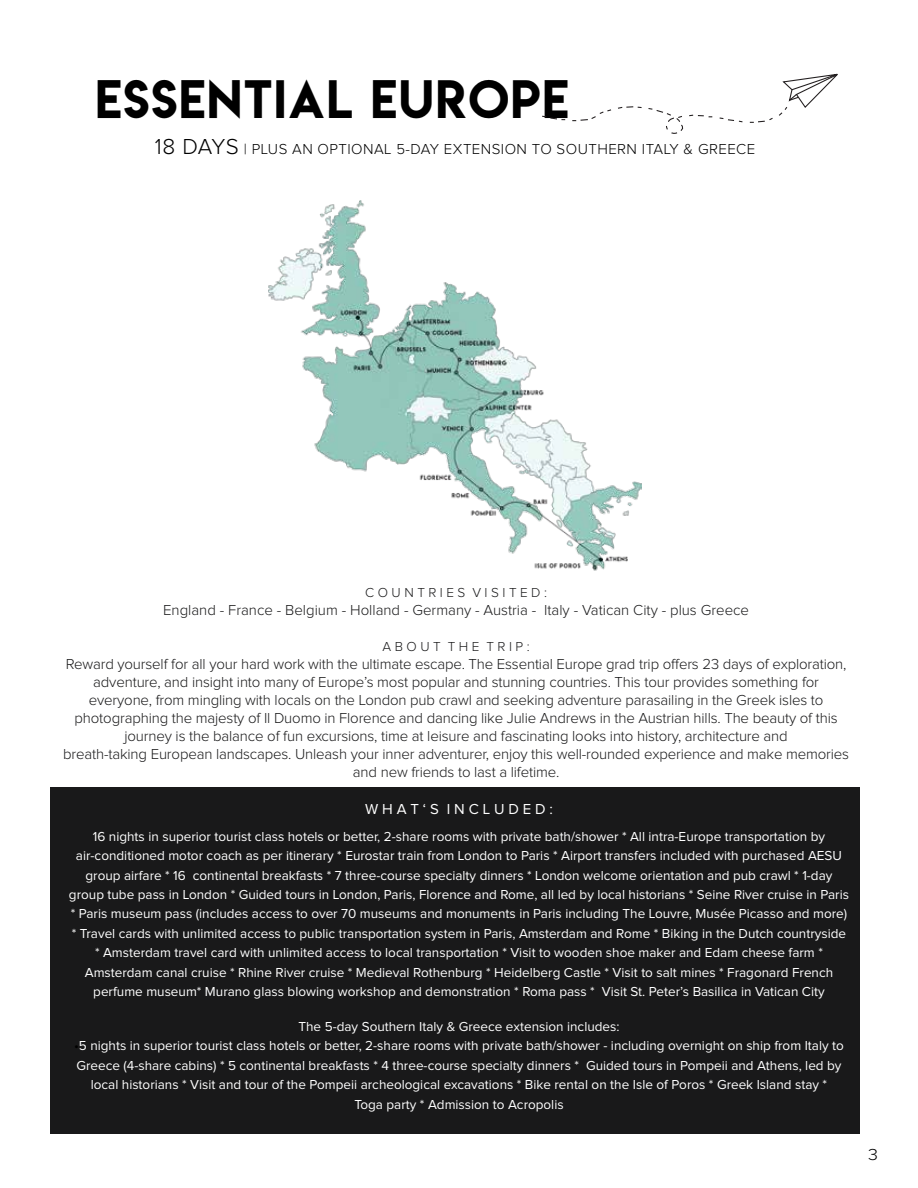
<style>
.page{position:relative;width:918px;height:1188px;background:#fff}
.page>*{position:absolute;margin:0;border:0;box-sizing:border-box;transform-origin:0 0}
.t1{font:48px "Lemon Milk";letter-spacing:.04em;color:#000}
.t2{font:300 16.5px "Proxima Nova";color:#000;scale:1.1 1}
.t3{font:300 15px/18px "Proxima Nova";letter-spacing:-.01em;color:#19191a;text-align:center}
.t4{font:300 15px "Proxima Nova";letter-spacing:.03em;color:#000}
.t5{font:15px "Proxima Nova";color:#fff}
.t6{font:13.5px/19.5px "Proxima Nova";color:#fff;text-align:center}
.t7{font:300 13.5px "Proxima Nova";color:#19191a}
.s1{font-size:22.5px}
.s2{color:#000}
</style>
<div class="page">
<div style="left:50px;top:787px;width:810px;height:347px;background:#19191a"></div>
<img style="left:269px;top:200px;width:372px;height:371px">
<svg style="left:750px;top:73px;width:88px;height:50px"></svg>
<svg style="left:719px;top:117px;width:24px;height:6px"></svg>
<svg style="left:572px;top:106px;width:140px;height:28px"></svg>
<svg style="left:542px;top:115px;width:23px;height:5px"></svg>
<h1 class="t1" style="left:96px;top:65px;width:475px">ESSENTIAL EUROPE</h1>
<p class="t4" style="left:155px;top:143px;width:602px"><span class="s1">18 DAYS</span> | PLUS AN OPTIONAL 5-DAY EXTENSION TO SOUTHERN ITALY &amp; GREECE</p>
<p class="t7" style="left:365px;top:587px;width:183px">C O U N T R I E S V I S I T E D :</p>
<p class="t3" style="left:163px;top:602px;width:587px">England - France - Belgium - Holland - Germany - Austria - Italy - Vatican City - plus Greece</p>
<p class="t7" style="left:383px;top:641px;width:149px">A B O U T T H E T R I P :</p>
<p class="t3" style="left:63px;top:656px;width:787px">Reward yourself for all your hard work with the ultimate escape. The Essential Europe grad trip offers 23 days of exploration, adventure, and insight into many of Europe’s most popular and stunning countries. This tour provides something for everyone, from mingling with locals on the London pub crawl and seeking adventure parasailing in the Greek isles to photographing the majesty of Il Duomo in Florence and dancing like Julie Andrews in the Austrian hills. The beauty of this journey is the balance of fun excursions, time at leisure and fascinating looks into history, architecture and<br>breath-taking European landscapes. Unleash your inner adventurer, enjoy this well-rounded experience and make memories and new friends to last a lifetime.</p>
<p class="t5" style="left:365px;top:802px;width:190px">W H A T ‘ S I N C L U D E D :</p>
<p class="t6" style="left:69px;top:827px;width:782px">16 nights in superior tourist class hotels or better, 2-share rooms with private bath/shower * All intra-Europe transportation by air-conditioned motor coach as per itinerary * Eurostar train from London to Paris * Airport transfers included with purchased AESU group airfare * 16 continental breakfasts * 7 three-course specialty dinners * London welcome orientation and pub crawl * 1-day group tube pass in London * Guided tours in London, Paris, Florence and Rome, all led by local historians * Seine River cruise in Paris * Paris museum pass (includes access to over 70 museums and monuments in Paris including The Louvre, Musée Picasso and more) * Travel cards with unlimited access to public transportation system in Paris, Amsterdam and Rome * Biking in the Dutch countryside * Amsterdam travel card with unlimited access to local transportation * Visit to wooden shoe maker and Edam cheese farm * Amsterdam canal cruise * Rhine River cruise * Medieval Rothenburg * Heidelberg Castle * Visit to salt mines * Fragonard French perfume museum* Murano glass blowing workshop and demonstration * Roma pass * Visit St. Peter’s Basilica in Vatican City</p>
<p class="t6" style="left:298px;top:1017px;width:322px">The 5-day Southern Italy &amp; Greece extension includes:</p>
<p class="t6" style="left:74px;top:1036px;width:771px"><span class="s2">•</span>5 nights in superior tourist class hotels or better, 2-share rooms with private bath/shower - including overnight on ship from Italy to Greece (4-share cabins) * 5 continental breakfasts * 4 three-course specialty dinners * Guided tours in Pompeii and Athens, led by local historians * Visit and tour of the Pompeii archeological excavations * Bike rental on the Isle of Poros * Greek Island stay *<br>Toga party * Admission to Acropolis</p>
<p class="t2" style="left:868px;top:1147px;width:10px">3</p>
</div>
